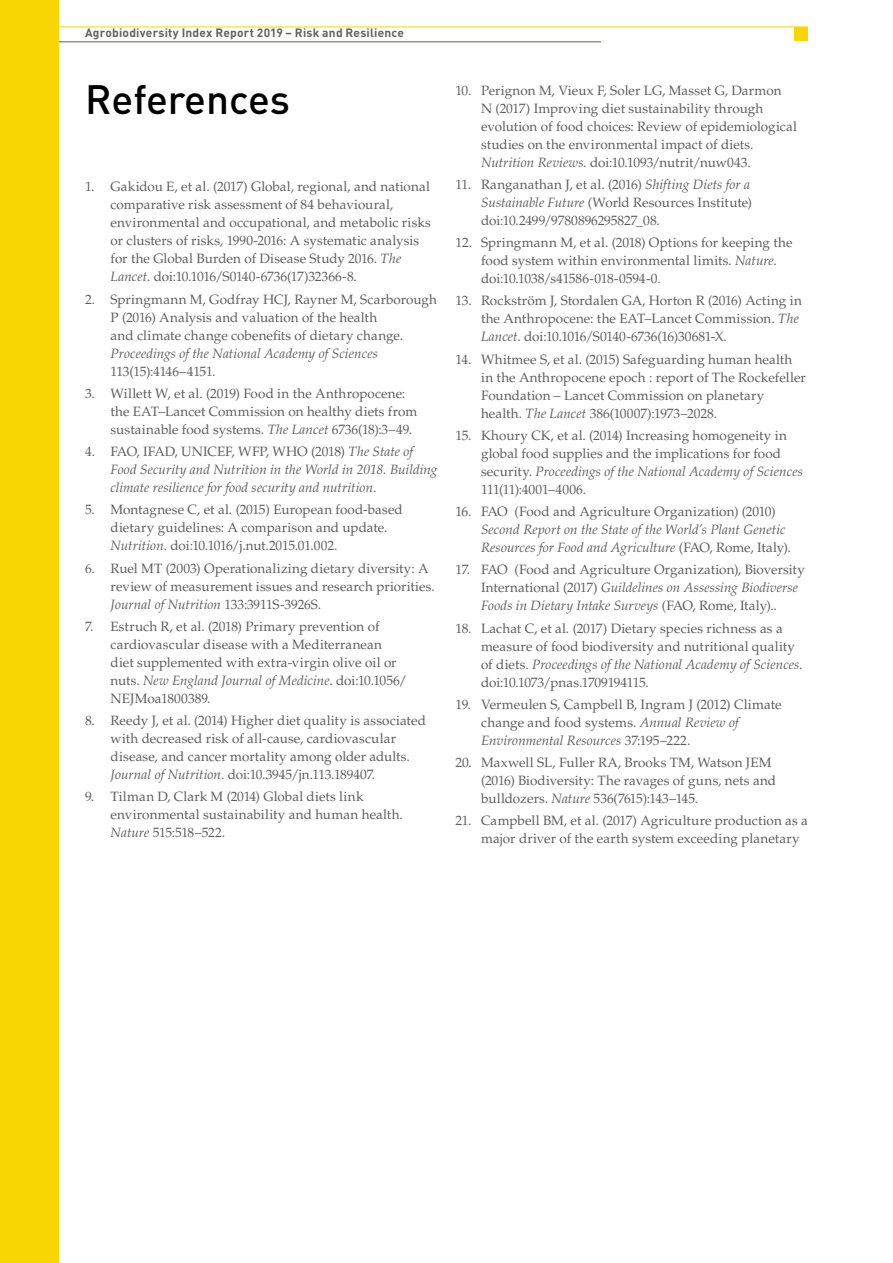
<style>
.page{position:relative;width:893px;height:1263px;background:#fff}
.page>*{position:absolute;margin:0;border:0;box-sizing:border-box;transform-origin:0 0}
.t1{font:500 40.5px "DIN";color:#000}
.t2{font:13.5px/18px "Palatino LT Std";letter-spacing:.005em;color:#5f5e5e}
.t3{font:italic 13.5px/18px "Palatino LT Std";letter-spacing:.005em;color:#5f5e5e}
.t4{font:13.5px "Palatino LT Std";letter-spacing:-.03em;color:#5f5e5e}
.t5{font:700 12px "DIN";letter-spacing:.015em;color:#646363}
.s1{font-style:italic}
.s2{font-style:normal}
</style>
<div class="page">
<hr style="left:0;top:41px;width:601px;height:1px;background:#60604d">
<hr style="left:0;top:27px;width:808px;height:1px;background:#f9d600">
<div style="left:795px;top:27px;width:13px;height:14px;background:#f9d600"></div>
<div style="left:0;top:0;width:59px;height:1263px;background:#f9d600"></div>
<p class="t5" style="left:85px;top:25px;width:320px">Agrobiodiversity Index Report 2019 – Risk and Resilience</p>
<h1 class="t1" style="left:85px;top:73px;width:207px">References</h1>
<p class="t2" style="left:111px;top:178px;width:322px;text-indent:-26px">1. Gakidou E, et al. (2017) Global, regional, and national comparative risk assessment of 84 behavioural, environmental and occupational, and metabolic risks or clusters of risks, 1990-2016: A systematic analysis for the Global Burden of Disease Study 2016. <span class="s1">The Lancet</span>. doi:10.1016/S0140-6736(17)32366-8.</p>
<p class="t2" style="left:111px;top:290px;width:328px;text-indent:-26px">2. Springmann M, Godfray HCJ, Rayner M, Scarborough<br>P (2016) Analysis and valuation of the health<br>and climate change cobenefits of dietary change.</p>
<p class="t3" style="left:111px;top:344px;width:269px">Proceedings of the National Academy of Sciences</p>
<p class="t4" style="left:111px;top:363px;width:107px">113(15):4146–4151.</p>
<p class="t2" style="left:111px;top:385px;width:308px;text-indent:-26px">3. Willett W, et al. (2019) Food in the Anthropocene: the EAT–Lancet Commission on healthy diets from sustainable food systems. <span class="s1">The Lancet</span> 6736(18):3–49.</p>
<p class="t3" style="left:111px;top:443px;width:328px;text-indent:-26px"><span class="s2">4. FAO, IFAD, UNICEF, WFP, WHO (2018)</span> The State of<br>Food Security and Nutrition in the World in 2018. Building climate resilience for food security and nutrition<span class="s2">.</span></p>
<p class="t2" style="left:111px;top:501px;width:294px;text-indent:-26px">5. Montagnese C, et al. (2015) European food-based dietary guidelines: A comparison and update.<br><span class="s1">Nutrition</span>. doi:10.1016/j.nut.2015.01.002.</p>
<p class="t2" style="left:111px;top:559px;width:326px;text-indent:-26px">6. Ruel MT (2003) Operationalizing dietary diversity: A review of measurement issues and research priorities.<br><span class="s1">Journal of Nutrition</span> 133:3911S-3926S.</p>
<p class="t2" style="left:111px;top:617px;width:298px;text-indent:-26px">7. Estruch R, et al. (2018) Primary prevention of cardiovascular disease with a Mediterranean diet supplemented with extra-virgin olive oil or nuts. <span class="s1">New England Journal of Medicine</span>. doi:10.1056/ NEJMoa1800389.</p>
<p class="t2" style="left:111px;top:712px;width:317px;text-indent:-26px">8. Reedy J, et al. (2014) Higher diet quality is associated with decreased risk of all-cause, cardiovascular disease, and cancer mortality among older adults.<br><span class="s1">Journal of Nutrition</span>. doi:10.3945/jn.113.189407.</p>
<p class="t2" style="left:111px;top:788px;width:294px;text-indent:-26px">9. Tilman D, Clark M (2014) Global diets link environmental sustainability and human health.<br><span class="s1">Nature</span> 515:518–522.</p>
<p class="t2" style="left:481px;top:81px;width:317px;text-indent:-26px">10. Perignon M, Vieux F, Soler LG, Masset G, Darmon<br>N (2017) Improving diet sustainability through evolution of food choices: Review of epidemiological studies on the environmental impact of diets.<br><span class="s1">Nutrition Reviews</span>. doi:10.1093/nutrit/nuw043.</p>
<p class="t2" style="left:481px;top:176px;width:272px;text-indent:-26px">11. Ranganathan J, et al. (2016) <span class="s1">Shifting Diets for a<br>Sustainable Future</span> (World Resources Institute) doi:10.2499/9780896295827_08.</p>
<p class="t2" style="left:481px;top:234px;width:313px;text-indent:-26px">12. Springmann M, et al. (2018) Options for keeping the food system within environmental limits. <span class="s1">Nature</span>. doi:10.1038/s41586-018-0594-0.</p>
<p class="t2" style="left:481px;top:292px;width:322px;text-indent:-26px">13. Rockström J, Stordalen GA, Horton R (2016) Acting in the Anthropocene: the EAT–Lancet Commission. <span class="s1">The<br>Lancet</span>. doi:10.1016/S0140-6736(16)30681-X.</p>
<p class="t2" style="left:481px;top:350px;width:326px;text-indent:-26px">14. Whitmee S, et al. (2015) Safeguarding human health in the Anthropocene epoch : report of The Rockefeller Foundation – Lancet Commission on planetary health. <span class="s1">The Lancet</span> 386(10007):1973–2028.</p>
<p class="t2" style="left:481px;top:427px;width:323px;text-indent:-26px">15. Khoury CK, et al. (2014) Increasing homogeneity in global food supplies and the implications for food security. <span class="s1">Proceedings of the National Academy of Sciences </span>111(11):4001–4006.</p>
<p class="t2" style="left:455px;top:503px;width:322px">16. FAO (Food and Agriculture Organization) (2010)</p>
<p class="t3" style="left:481px;top:521px;width:311px">Second Report on the State of the World’s Plant Genetic<br>Resources for Food and Agriculture <span class="s2">(FAO, Rome, Italy).</span></p>
<p class="t2" style="left:481px;top:561px;width:325px;text-indent:-26px">17. FAO (Food and Agriculture Organization), Bioversity<br>International (2017) <span class="s1">Guildelines on Assessing Biodiverse<br>Foods in Dietary Intake Surveys</span> (FAO, Rome, Italy)..</p>
<p class="t2" style="left:481px;top:619px;width:323px;text-indent:-26px">18. Lachat C, et al. (2017) Dietary species richness as a measure of food biodiversity and nutritional quality of diets. <span class="s1">Proceedings of the National Academy of Sciences</span>. doi:10.1073/pnas.1709194115.</p>
<p class="t2" style="left:481px;top:695px;width:302px;text-indent:-26px">19. Vermeulen S, Campbell B, Ingram J (2012) Climate change and food systems. <span class="s1">Annual Review of<br>Environmental Resources</span> 37:195–222.</p>
<p class="t2" style="left:481px;top:754px;width:297px;text-indent:-26px">20. Maxwell SL, Fuller RA, Brooks TM, Watson JEM (2016) Biodiversity: The ravages of guns, nets and bulldozers. <span class="s1">Nature</span> 536(7615):143–145.</p>
<p class="t2" style="left:481px;top:812px;width:328px;text-indent:-26px">21. Campbell BM, et al. (2017) Agriculture production as a major driver of the earth system exceeding planetary</p>
</div>
